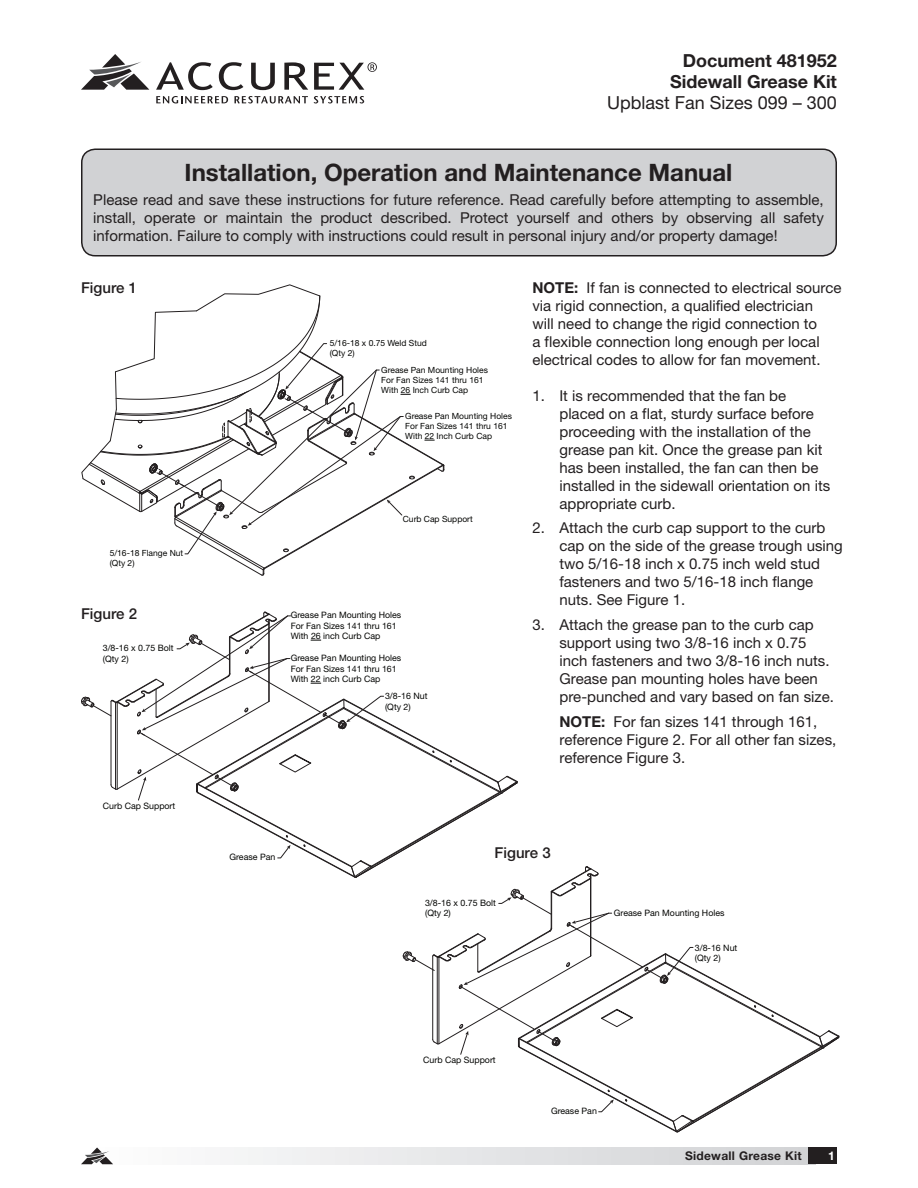
<style>
.page{position:relative;width:918px;height:1188px;background:#fff}
.page>*{position:absolute;margin:0;border:0;box-sizing:border-box;transform-origin:0 0}
.t1{font:700 24px "Helvetica Neue LT Std";color:#231f20}
.t2{font:700 18px/21.6px "Helvetica Neue LT Std";color:#231f20;text-align:right}
.t3{font:18px "Helvetica Neue LT Std";color:#231f20}
.t4{font:15px/18px "Helvetica Neue LT Std";color:#231f20}
.t5{font:500 15px "Helvetica Neue LT Std";color:#231f20}
.t6{font:700 12px "Helvetica Neue LT Std";letter-spacing:.025em;color:#231f20}
.t7{font:700 12px "Helvetica Neue LT Std";color:#fff}
.t8{font:8.85px/10.6px "Helvetica Neue LT Std";color:#040503}
.t9{font:8.55px/10.2px "Helvetica Neue LT Std";color:#040503}
.s1{font-weight:700}
</style>
<div class="page">
<svg style="left:156px;top:96px;width:72px;height:7px"></svg>
<svg style="left:234px;top:96px;width:74px;height:7px"></svg>
<svg style="left:314px;top:96px;width:50px;height:7px"></svg>
<svg style="left:156px;top:62px;width:57px;height:28px"></svg>
<svg style="left:219px;top:62px;width:24px;height:28px"></svg>
<svg style="left:251px;top:63px;width:24px;height:27px"></svg>
<svg style="left:284px;top:62px;width:24px;height:28px"></svg>
<svg style="left:81px;top:54px;width:68px;height:36px"></svg>
<svg style="left:314px;top:62px;width:63px;height:28px"></svg>
<div style="left:82px;top:149px;width:754px;height:107px;background:#d1d2d4;border-radius:14px"></div>
<div style="left:81px;top:148px;width:756px;height:108px;border:2px solid #231f20;border-radius:14px"></div>
<div style="left:81px;top:1148px;width:734px;height:16px;background:linear-gradient(to right,#fefefe,#d1d2d4)"></div>
<div style="left:808px;top:1148px;width:29px;height:16px;background:#231f20"></div>
<svg style="left:81px;top:1147px;width:32px;height:17px"></svg>
<svg style="left:82px;top:285px;width:363px;height:291px"></svg>
<svg style="left:81px;top:612px;width:758px;height:521px"></svg>
<p class="t2" style="left:670px;top:49px;width:168px">Document 481952<br>Sidewall Grease Kit</p>
<p class="t3" style="left:607px;top:92px;width:231px">Upblast Fan Sizes 099 – 300</p>
<h1 class="t1" style="left:185px;top:157px;width:549px">Installation, Operation and Maintenance Manual</h1>
<p class="t4" style="left:93px;top:191px;width:732px;text-align:justify">Please read and save these instructions for future reference. Read carefully before attempting to assemble, install, operate or maintain the product described. Protect yourself and others by observing all safety information. Failure to comply with instructions could result in personal injury and/or property damage!</p>
<p class="t5" style="left:81px;top:279px;width:58px">Figure 1</p>
<p class="t9" style="left:110px;top:547px;width:75px">5/16-18 Flange Nut (Qty 2)</p>
<p class="t5" style="left:81px;top:605px;width:58px">Figure 2</p>
<p class="t8" style="left:103px;top:643px;width:72px">3/8-16 x 0.75 Bolt (Qty 2)</p>
<p class="t8" style="left:103px;top:801px;width:74px">Curb Cap Support</p>
<p class="t9" style="left:330px;top:338px;width:99px">5/16-18 x 0.75 Weld Stud (Qty 2)</p>
<p class="t9" style="left:381px;top:365px;width:108px">Grease Pan Mounting Holes<br>For Fan Sizes 141 thru 161<br>With 26 Inch Curb Cap</p>
<p class="t9" style="left:405px;top:411px;width:108px">Grease Pan Mounting Holes<br>For Fan Sizes 141 thru 161<br>With 22 Inch Curb Cap</p>
<p class="t9" style="left:403px;top:514px;width:71px">Curb Cap Support</p>
<p class="t8" style="left:291px;top:609px;width:112px">Grease Pan Mounting Holes<br>For Fan Sizes 141 thru 161<br>With 26 inch Curb Cap</p>
<p class="t8" style="left:291px;top:653px;width:112px">Grease Pan Mounting Holes<br>For Fan Sizes 141 thru 161<br>With 22 inch Curb Cap</p>
<p class="t8" style="left:385px;top:691px;width:44px">3/8-16 Nut (Qty 2)</p>
<p class="t4" style="left:532px;top:278px;width:311px"><span class="s1">NOTE:</span> If fan is connected to electrical source via rigid connection, a qualified electrician<br>will need to change the rigid connection to<br>a flexible connection long enough per local electrical codes to allow for fan movement.</p>
<p class="t4" style="left:559px;top:386px;width:272px;text-indent:-27px">1. It is recommended that the fan be placed on a flat, sturdy surface before proceeding with the installation of the grease pan kit. Once the grease pan kit has been installed, the fan can then be installed in the sidewall orientation on its appropriate curb.</p>
<p class="t4" style="left:559px;top:519px;width:285px;text-indent:-27px">2. Attach the curb cap support to the curb cap on the side of the grease trough using two 5/16-18 inch x 0.75 inch weld stud fasteners and two 5/16-18 inch flange nuts. See Figure 1.</p>
<p class="t4" style="left:559px;top:616px;width:276px;text-indent:-27px">3. Attach the grease pan to the curb cap support using two 3/8-16 inch x 0.75 inch fasteners and two 3/8-16 inch nuts.<br>Grease pan mounting holes have been pre-punched and vary based on fan size.</p>
<p class="t4" style="left:559px;top:712px;width:278px"><span class="s1">NOTE:</span> For fan sizes 141 through 161, reference Figure 2. For all other fan sizes, reference Figure 3.</p>
<p class="t8" style="left:229px;top:851px;width:47px">Grease Pan</p>
<p class="t5" style="left:495px;top:843px;width:58px">Figure 3</p>
<p class="t8" style="left:425px;top:897px;width:72px">3/8-16 x 0.75 Bolt (Qty 2)</p>
<p class="t8" style="left:614px;top:908px;width:112px">Grease Pan Mounting Holes</p>
<p class="t8" style="left:695px;top:942px;width:44px">3/8-16 Nut (Qty 2)</p>
<p class="t8" style="left:423px;top:1055px;width:74px">Curb Cap Support</p>
<p class="t8" style="left:551px;top:1105px;width:47px">Grease Pan</p>
<p class="t6" style="left:685px;top:1148px;width:118px">Sidewall Grease Kit</p>
<p class="t7" style="left:828px;top:1148px;width:8px">1</p>
</div>
